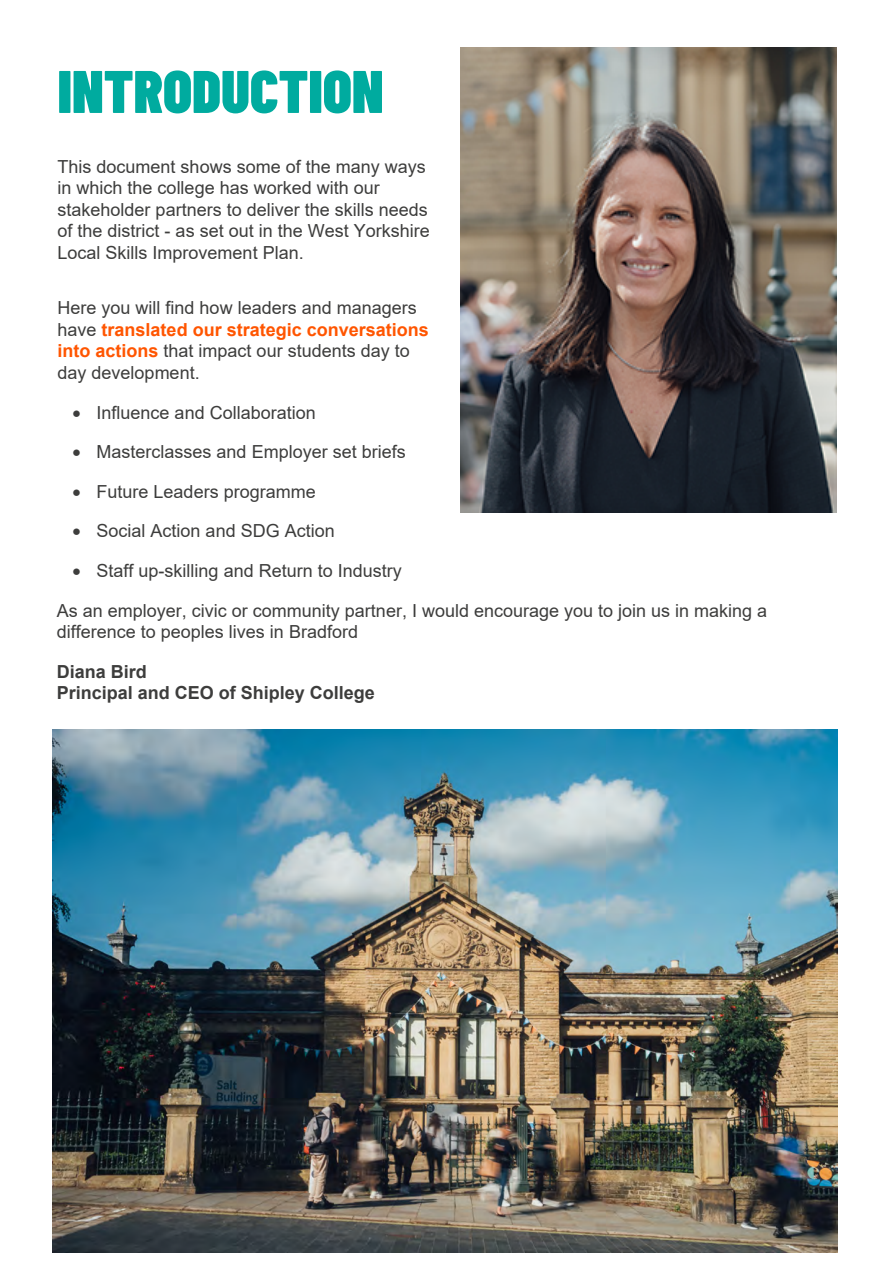
<style>
.page{position:relative;width:893px;height:1263px;background:#fff}
.page>*{position:absolute;margin:0;border:0;box-sizing:border-box;transform-origin:0 0}
.t1{font:900 60px "Barlow Condensed";color:#00ab9f}
.t2{font:18px/21.6px "Arial";color:#3d3d3c}
.t3{font:18px/21.6px "Arial";color:#3d3d3c}
.t4{font:700 18px/21.6px "Arial";color:#3d3d3c}
.s1{font-weight:700;color:#f50}
</style>
<div class="page">
<img style="left:461px;top:48px;width:375px;height:465px">
<img style="left:52px;top:729px;width:785px;height:523px">
<h1 class="t1" style="left:58px;top:49px;width:327px">INTRODUCTION</h1>
<p class="t2" style="left:58px;top:155px;width:374px">This document shows some of the many ways in which the college has worked with our stakeholder partners to deliver the skills needs of the district - as set out in the West Yorkshire Local Skills Improvement Plan.</p>
<p class="t2" style="left:58px;top:297px;width:373px">Here you will find how leaders and managers have <span class="s1">translated our strategic conversations into actions</span> that impact our students day to day development.</p>
<p class="t2" style="left:73px;top:401px;width:245px">• Influence and Collaboration</p>
<p class="t2" style="left:73px;top:441px;width:335px">• Masterclasses and Employer set briefs</p>
<p class="t2" style="left:73px;top:480px;width:245px">• Future Leaders programme</p>
<p class="t2" style="left:73px;top:520px;width:264px">• Social Action and SDG Action</p>
<p class="t2" style="left:73px;top:560px;width:331px">• Staff up-skilling and Return to Industry</p>
<p class="t3" style="left:57px;top:599px;width:712px">As an employer, civic or community partner, I would encourage you to join us in making a difference to peoples lives in Bradford</p>
<p class="t4" style="left:57px;top:661px;width:320px">Diana Bird<br>Principal and CEO of Shipley College</p>
</div>
